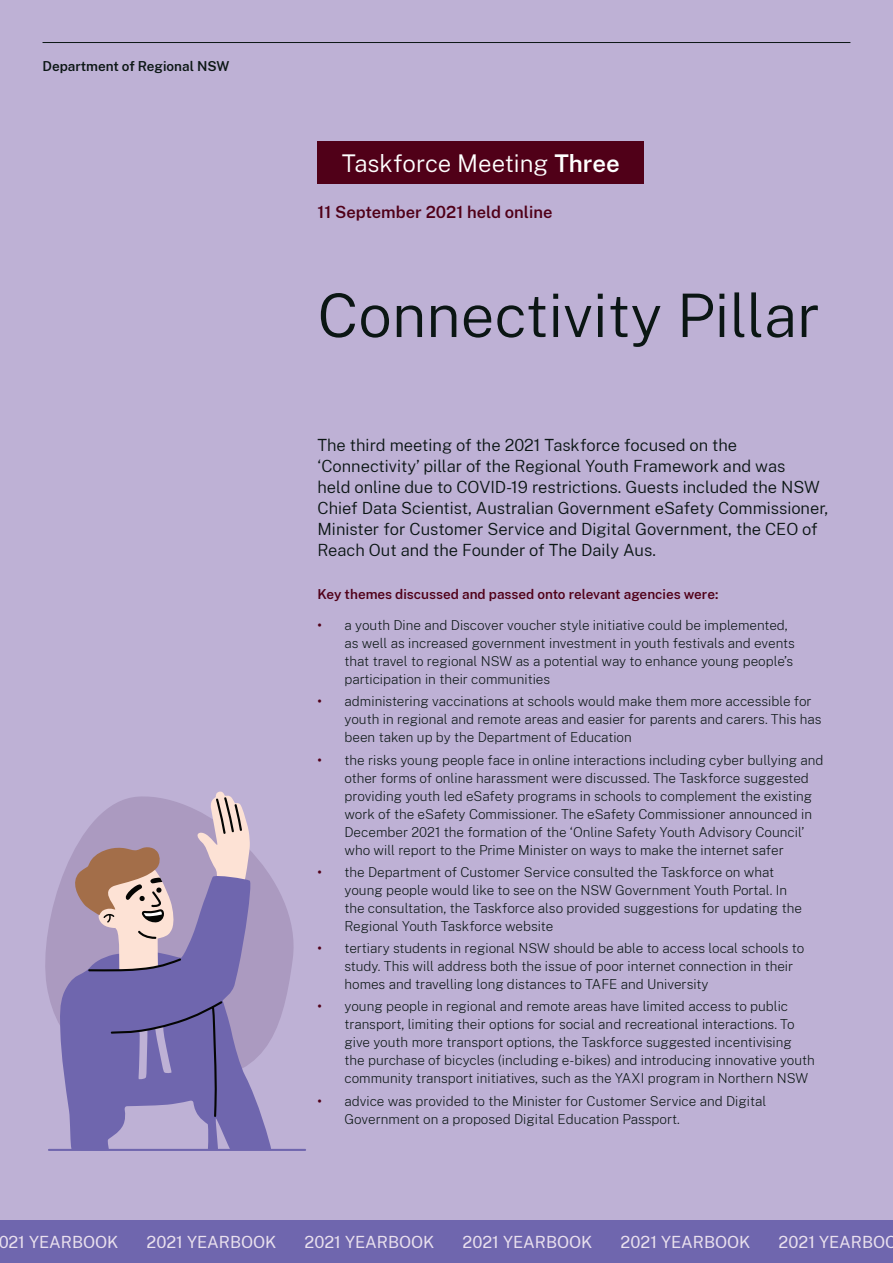
<style>
.page{position:relative;width:893px;height:1263px;background:#beb1d5}
.page>*{position:absolute;margin:0;border:0;box-sizing:border-box;transform-origin:0 0}
.t1{font:300 60px "Public Sans NSW";color:#0b1614}
.t2{font:300 24px "Public Sans NSW";color:#fff}
.t3{font:300 16.5px/21px "Public Sans NSW";color:#0b1614}
.t4{font:16.5px "Public Sans NSW";color:#e9e0ee}
.t5{font:600 16.5px "Public Sans NSW";color:#500018}
.t6{font:200 13.5px/18px "Public Sans NSW";color:#0b1614}
.t7{font:600 13.5px "Public Sans NSW";color:#500018}
.t8{font:600 13.5px "Public Sans NSW";color:#0b1614}
.s1{font-weight:600}
.s2{font-weight:600;color:#500018}
</style>
<div class="page">
<hr style="left:43px;top:42px;width:807px;height:1px;background:#0b1614">
<div style="left:317px;top:141px;width:327px;height:43px;background:#500018"></div>
<svg style="left:45px;top:796px;width:249px;height:243px"></svg>
<svg style="left:196px;top:791px;width:54px;height:83px"></svg>
<svg style="left:59px;top:874px;width:212px;height:275px;background:#867bb6"></svg>
<svg style="left:71px;top:847px;width:110px;height:124px;background:#b79ca1"></svg>
<svg style="left:107px;top:1001px;width:115px;height:148px"></svg>
<hr style="left:49px;top:1149px;width:256px;height:2px;background:#6f66ae">
<div style="left:0;top:1220px;width:893px;height:43px;background:#6f66ae"></div>
<p class="t8" style="left:43px;top:56px;width:188px">Department of Regional NSW</p>
<p class="t2" style="left:342px;top:146px;width:280px">Taskforce Meeting <span class="s1">Three</span></p>
<p class="t5" style="left:317px;top:199px;width:236px">11 September 2021 held online</p>
<h2 class="t1" style="left:317px;top:271px;width:504px">Connectivity Pillar</h2>
<p class="t3" style="left:317px;top:433px;width:512px">The third meeting of the 2021 Taskforce focused on the ‘Connectivity’ pillar of the Regional Youth Framework and was<br>held online due to COVID-19 restrictions. Guests included the NSW Chief Data Scientist, Australian Government eSafety Commissioner, Minister for Customer Service and Digital Government, the CEO of Reach Out and the Founder of The Daily Aus.</p>
<p class="t7" style="left:317px;top:584px;width:402px">Key themes discussed and passed onto relevant agencies were:</p>
<p class="t6" style="left:344px;top:615px;width:452px;text-indent:-27px"><span class="s2">•</span> a youth Dine and Discover voucher style initiative could be implemented, as well as increased government investment in youth festivals and events that travel to regional NSW as a potential way to enhance young people’s participation in their communities</p>
<p class="t6" style="left:344px;top:692px;width:478px;text-indent:-27px"><span class="s2">•</span> administering vaccinations at schools would make them more accessible for youth in regional and remote areas and easier for parents and carers. This has been taken up by the Department of Education</p>
<p class="t6" style="left:344px;top:750px;width:480px;text-indent:-27px"><span class="s2">•</span> the risks young people face in online interactions including cyber bullying and other forms of online harassment were discussed. The Taskforce suggested providing youth led eSafety programs in schools to complement the existing work of the eSafety Commissioner. The eSafety Commissioner announced in December 2021 the formation of the ‘Online Safety Youth Advisory Council’ who will report to the Prime Minister on ways to make the internet safer</p>
<p class="t6" style="left:344px;top:862px;width:459px;text-indent:-27px"><span class="s2">•</span> the Department of Customer Service consulted the Taskforce on what young people would like to see on the NSW Government Youth Portal. In the consultation, the Taskforce also provided suggestions for updating the Regional Youth Taskforce website</p>
<p class="t6" style="left:344px;top:938px;width:461px;text-indent:-27px"><span class="s2">•</span> tertiary students in regional NSW should be able to access local schools to study. This will address both the issue of poor internet connection in their homes and travelling long distances to TAFE and University</p>
<p class="t6" style="left:344px;top:996px;width:472px;text-indent:-27px"><span class="s2">•</span> young people in regional and remote areas have limited access to public transport, limiting their options for social and recreational interactions. To give youth more transport options, the Taskforce suggested incentivising the purchase of bicycles (including e-bikes) and introducing innovative youth community transport initiatives, such as the YAXI program in Northern NSW</p>
<p class="t6" style="left:344px;top:1091px;width:423px;text-indent:-27px"><span class="s2">•</span> advice was provided to the Minister for Customer Service and Digital<br>Government on a proposed Digital Education Passport.</p>
<p class="t4" style="left:-2px;top:1229px;width:122px">021 YEARBOOK</p>
<p class="t4" style="left:147px;top:1229px;width:131px">2021 YEARBOOK</p>
<p class="t4" style="left:305px;top:1229px;width:131px">2021 YEARBOOK</p>
<p class="t4" style="left:463px;top:1229px;width:131px">2021 YEARBOOK</p>
<p class="t4" style="left:621px;top:1229px;width:131px">2021 YEARBOOK</p>
<p class="t4" style="left:779px;top:1229px;width:120px">2021 YEARBOO</p>
</div>
